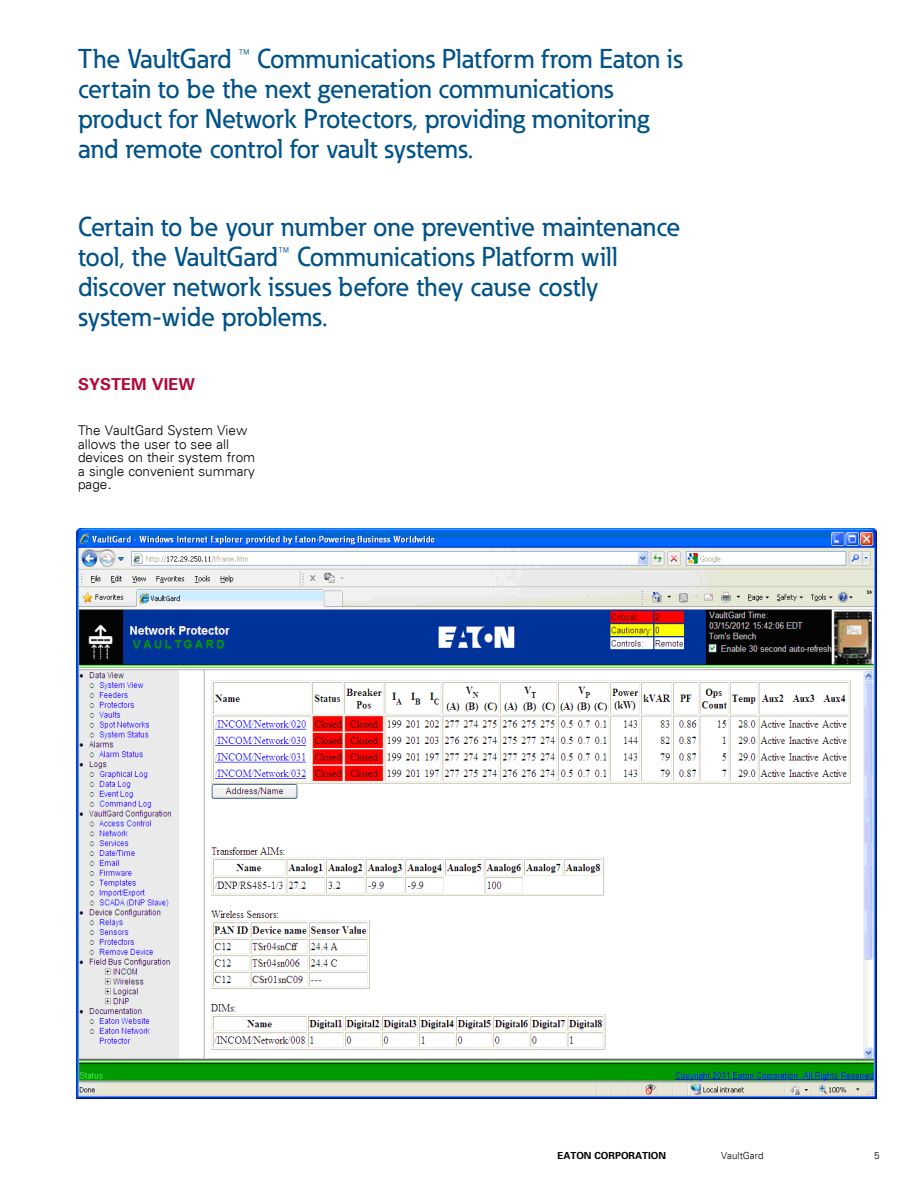
<style>
.page{position:relative;width:918px;height:1188px;background:#fff}
.page>*{position:absolute;margin:0;border:0;box-sizing:border-box;transform-origin:0 0}
.t1{font:500 27px/30px "Eaton";color:#005288}
.t2{font:700 16.5px "Univers 65";color:#b30838}
.t3{font:300 13.5px/13.5px "Univers";color:#000}
.t4{font:700 9.75px "Univers 65";color:#000}
.t5{font:300 9.75px "Univers";color:#000}
.s1{font-size:16.5px}
</style>
<div class="page">
<img style="left:76px;top:529px;width:801px;height:569px">
<p class="t1" style="left:78px;top:43px;width:606px">The VaultGard ™ Communications Platform from Eaton is certain to be the next generation communications product for Network Protectors, providing monitoring and remote control for vault systems.</p>
<p class="t1" style="left:78px;top:211px;width:604px">Certain to be your number one preventive maintenance tool, the VaultGard™ Communications Platform will discover network issues before they cause costly system-wide problems.</p>
<p class="t2" style="left:78px;top:374px;width:46px">SYSTEM</p>
<p class="t2" style="left:152px;top:374px;width:23px">VIEW</p>
<p class="t3" style="left:78px;top:424px;width:179px">The VaultGard System View allows the user to see all devices on their system from a single convenient summary page<span class="s1">.</span></p>
<p class="t4" style="left:557px;top:1149px;width:108px">EATON CORPORATION</p>
<p class="t5" style="left:721px;top:1150px;width:44px">VaultGard</p>
<p class="t5" style="left:874px;top:1150px;width:7px">5</p>
</div>
